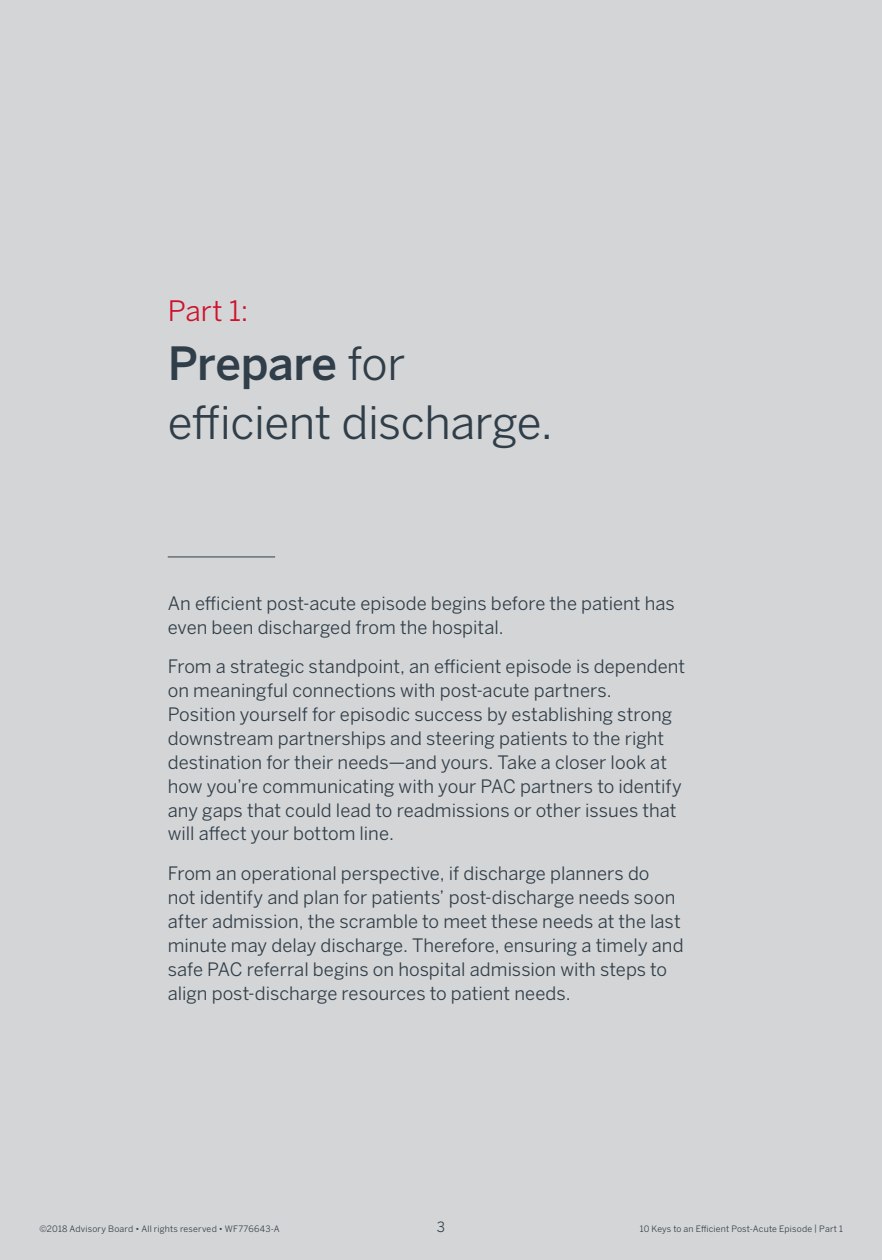
<style>
.page{position:relative;width:882px;height:1260px;background:#d4d5d6}
.page>*{position:absolute;margin:0;border:0;box-sizing:border-box;transform-origin:0 0}
.t1{font:45.5px/59.1px "Benton Sans";letter-spacing:-.01em;color:#303e49}
.t2{font:28px "Benton Sans";color:#cd122d}
.t3{font:18.38px/24px "Benton Sans";color:#303e49}
.t4{font:14px "Benton Sans";color:#303e49}
.t5{font:8.75px "Benton Sans";letter-spacing:.025em;color:#303e49}
.s1{font-weight:500}
</style>
<div class="page">
<hr style="left:168px;top:556px;width:107px;height:1px;background:#303e49">
<h2 class="t2" style="left:168px;top:294px;width:82px">Part 1:</h2>
<h1 class="t1" style="left:168px;top:334px;width:387px"><span class="s1">Prepare</span> for efficient discharge.</h1>
<p class="t3" style="left:168px;top:591px;width:509px">An efficient post-acute episode begins before the patient has even been discharged from the hospital.</p>
<p class="t3" style="left:168px;top:654px;width:519px">From a strategic standpoint, an efficient episode is dependent on meaningful connections with post-acute partners.<br>Position yourself for episodic success by establishing strong downstream partnerships and steering patients to the right destination for their needs—and yours. Take a closer look at how you’re communicating with your PAC partners to identify any gaps that could lead to readmissions or other issues that will affect your bottom line.</p>
<p class="t3" style="left:168px;top:861px;width:517px">From an operational perspective, if discharge planners do<br>not identify and plan for patients’ post-discharge needs soon after admission, the scramble to meet these needs at the last minute may delay discharge. Therefore, ensuring a timely and safe PAC referral begins on hospital admission with steps to align post-discharge resources to patient needs.</p>
<p class="t5" style="left:39px;top:1223px;width:242px">©2018 Advisory Board • All rights reserved • WF776643-A</p>
<p class="t4" style="left:437px;top:1218px;width:10px">3</p>
<p class="t5" style="left:640px;top:1223px;width:204px">10 Keys to an Efficient Post-Acute Episode | Part 1</p>
</div>
